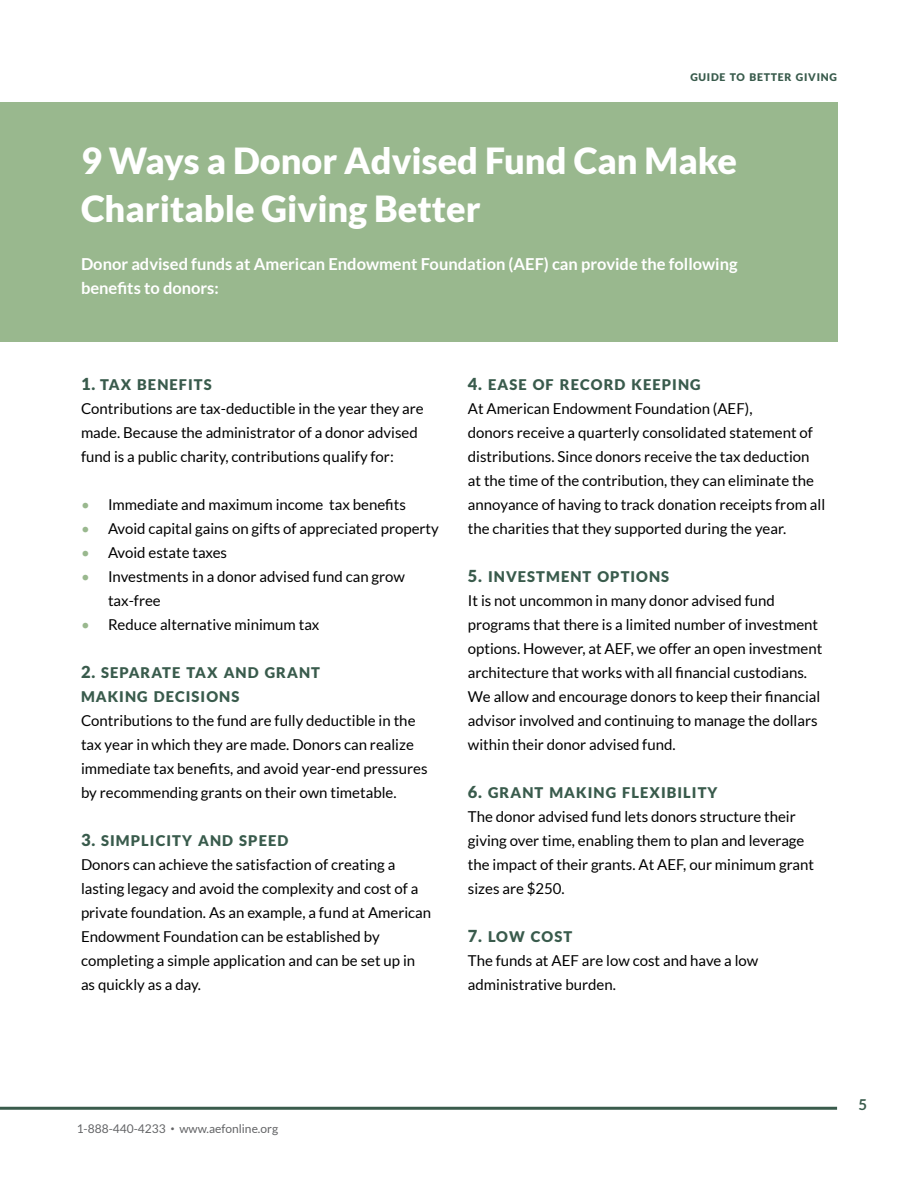
<style>
.page{position:relative;width:918px;height:1188px;background:#fff}
.page>*{position:absolute;margin:0;border:0;box-sizing:border-box;transform-origin:0 0}
.t1{font:900 36px/48px "Lato";color:#fff}
.t2{font:700 16.5px/24px "Lato";color:#fff}
.t3{font:15px/24px "Lato";color:#000}
.t4{font:700 15px "Lato";color:#395b4c}
.t5{font:900 14.7px/24px "Lato";letter-spacing:.07em;color:#395b4c}
.t6{font:12px "Lato";color:#636466}
.t7{font:900 10.5px "Lato";letter-spacing:.07em;color:#395b4c}
.s1{font-size:16.5px}
.s2{color:#99b88e}
.s3{font-size:7.5px}
</style>
<div class="page">
<div style="left:0;top:102px;width:837px;height:240px;background:#99b88e"></div>
<hr style="left:0;top:1107px;width:837px;height:3px;background:#395b4c">
<p class="t7" style="left:690px;top:71px;width:148px">GUIDE TO BETTER GIVING</p>
<h1 class="t1" style="left:81px;top:137px;width:658px">9 Ways a Donor Advised Fund Can Make<br>Charitable Giving Better</h1>
<p class="t2" style="left:81px;top:252px;width:658px">Donor advised funds at American Endowment Foundation (AEF) can provide the following benefits to donors:</p>
<p class="t5" style="left:81px;top:373px;width:132px"><span class="s1">1.</span> TAX BENEFITS</p>
<p class="t3" style="left:81px;top:397px;width:344px">Contributions are tax-deductible in the year they are made. Because the administrator of a donor advised fund is a public charity, contributions qualify for:</p>
<p class="t3" style="left:81px;top:493px;width:326px"><span class="s2">•</span> Immediate and maximum income tax benefits</p>
<p class="t3" style="left:81px;top:517px;width:359px"><span class="s2">•</span> Avoid capital gains on gifts of appreciated property</p>
<p class="t3" style="left:81px;top:541px;width:148px"><span class="s2">•</span> Avoid estate taxes</p>
<p class="t3" style="left:108px;top:565px;width:299px;text-indent:-27px"><span class="s2">•</span> Investments in a donor advised fund can grow tax-free</p>
<p class="t3" style="left:81px;top:613px;width:240px"><span class="s2">•</span> Reduce alternative minimum tax</p>
<p class="t5" style="left:81px;top:661px;width:240px"><span class="s1">2.</span> SEPARATE TAX AND GRANT<br>MAKING DECISIONS</p>
<p class="t3" style="left:81px;top:709px;width:348px">Contributions to the fund are fully deductible in the tax year in which they are made. Donors can realize immediate tax benefits, and avoid year-end pressures by recommending grants on their own timetable.</p>
<p class="t5" style="left:81px;top:829px;width:209px"><span class="s1">3.</span> SIMPLICITY AND SPEED</p>
<p class="t3" style="left:81px;top:853px;width:352px">Donors can achieve the satisfaction of creating a lasting legacy and avoid the complexity and cost of a private foundation. As an example, a fund at American Endowment Foundation can be established by completing a simple application and can be set up in as quickly as a day.</p>
<p class="t5" style="left:468px;top:372px;width:234px"><span class="s1">4.</span> EASE OF RECORD KEEPING</p>
<p class="t3" style="left:468px;top:396px;width:359px">At American Endowment Foundation (AEF),<br>donors receive a quarterly consolidated statement of distributions. Since donors receive the tax deduction at the time of the contribution, they can eliminate the annoyance of having to track donation receipts from all the charities that they supported during the year.</p>
<p class="t5" style="left:468px;top:564px;width:203px"><span class="s1">5.</span> INVESTMENT OPTIONS</p>
<p class="t3" style="left:468px;top:588px;width:356px">It is not uncommon in many donor advised fund programs that there is a limited number of investment options. However, at AEF, we offer an open investment architecture that works with all financial custodians.<br>We allow and encourage donors to keep their financial advisor involved and continuing to manage the dollars within their donor advised fund.</p>
<p class="t5" style="left:468px;top:780px;width:251px"><span class="s1">6.</span> GRANT MAKING FLEXIBILITY</p>
<p class="t3" style="left:468px;top:804px;width:348px">The donor advised fund lets donors structure their giving over time, enabling them to plan and leverage the impact of their grants. At AEF, our minimum grant sizes are $250.</p>
<p class="t5" style="left:468px;top:924px;width:106px"><span class="s1">7.</span> LOW COST</p>
<p class="t3" style="left:468px;top:948px;width:292px">The funds at AEF are low cost and have a low administrative burden.</p>
<p class="t6" style="left:77px;top:1122px;width:203px">1-888-440-4233 <span class="s3">•</span> www.aefonline.org</p>
<p class="t4" style="left:859px;top:1096px;width:10px">5</p>
</div>
